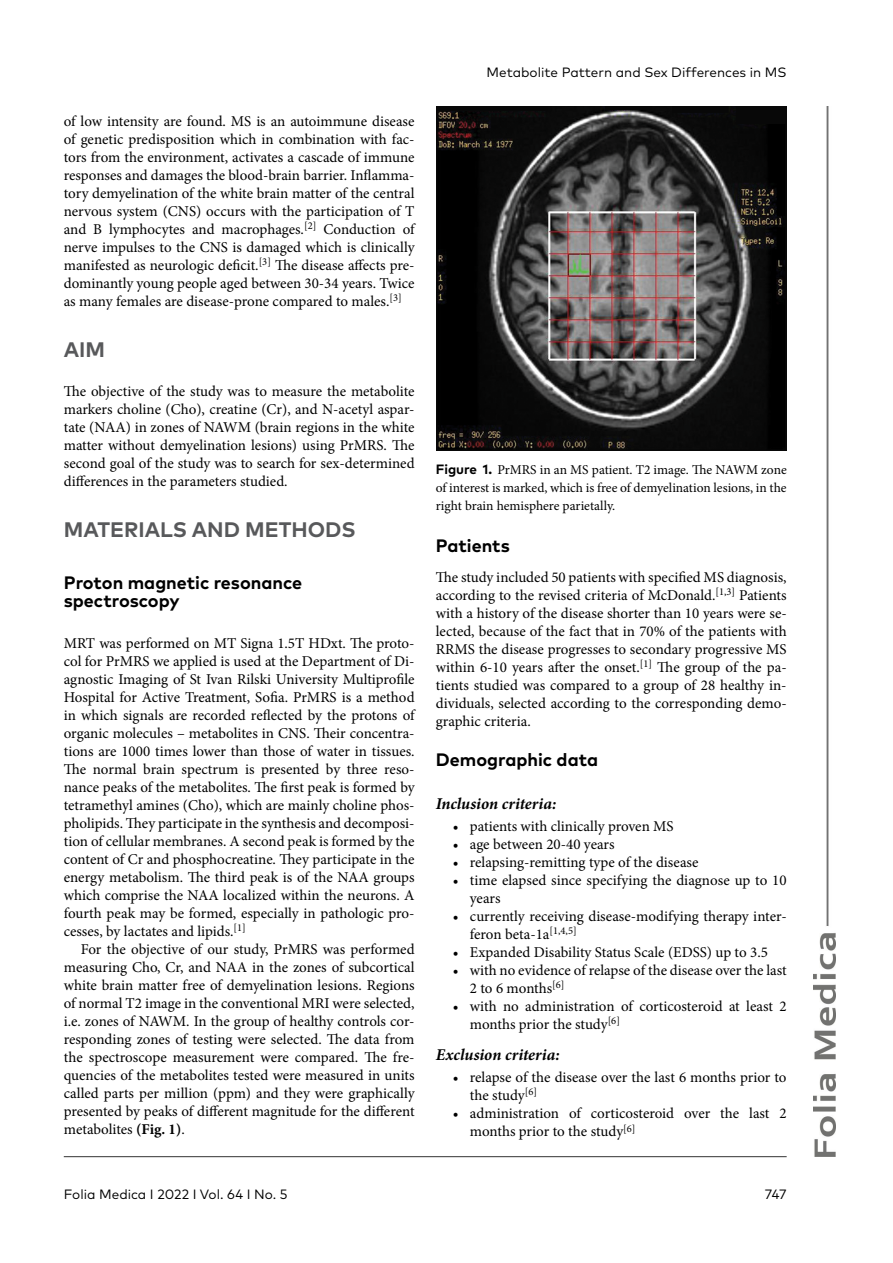
<style>
.page{position:relative;width:893px;height:1263px;background:#fff}
.page>*{position:absolute;margin:0;border:0;box-sizing:border-box;transform-origin:0 0}
.t1{font:700 21px "FF Mark Pro";color:#58595b}
.t2{font:700 18px/18px "FF Mark Pro";color:#000}
.t3{font:italic 700 16.5px "Minion Pro";letter-spacing:.005em;color:#000}
.t4{font:15px/18px "Minion Pro";color:#000}
.t5{font:13.5px/18px "Minion Pro";color:#000;text-align:justify}
.t6{font:13.5px "FF Mark Pro";color:#000}
.s1{font-weight:700}
.s2{font-family:"FF Mark Pro";font-weight:700}
</style>
<div class="page">
<img style="left:813px;top:106px;width:22px;height:1051px">
<hr style="left:64px;top:1156px;width:723px;height:1px;background:#333">
<img style="left:436px;top:106px;width:351px;height:345px">
<p class="t4" style="left:64px;top:112px;width:352px;text-align:justify">of low intensity are found. MS is an autoimmune disease of genetic predisposition which in combination with fac&shy;tors from the environment, activates a cascade of immune responses and damages the blood-brain barrier. Inflamma&shy;tory demyelination of the white brain matter of the central nervous system (CNS) occurs with the participation of T and B lymphocytes and macrophages.<sup>[2]</sup> Conduction of nerve impulses to the CNS is damaged which is clinically manifested as neurologic deficit.<sup>[3]</sup> The disease affects pre&shy;dominantly young people aged between 30-34 years. Twice as many females are disease-prone compared to males.<sup>[3]</sup></p>
<h1 class="t1" style="left:64px;top:333px;width:43px">AIM</h1>
<p class="t4" style="left:64px;top:382px;width:352px;text-align:justify">The objective of the study was to measure the metabolite markers choline (Cho), creatine (Cr), and N-acetyl aspar&shy;tate (NAA) in zones of NAWM (brain regions in the white matter without demyelination lesions) using PrMRS. The second goal of the study was to search for sex-determined differences in the parameters studied.</p>
<h1 class="t1" style="left:64px;top:513px;width:293px">MATERIALS AND METHODS</h1>
<p class="t2" style="left:64px;top:572px;width:240px">Proton magnetic resonance spectroscopy</p>
<p class="t4" style="left:64px;top:634px;width:352px;text-align:justify">MRT was performed on MT Signa 1.5T HDxt. The proto&shy;col for PrMRS we applied is used at the Department of Di&shy;agnostic Imaging of St Ivan Rilski University Multiprofile Hospital for Active Treatment, Sofia. PrMRS is a method in which signals are recorded reflected by the protons of organic molecules – metabolites in CNS. Their concentra&shy;tions are 1000 times lower than those of water in tissues.<br>The normal brain spectrum is presented by three reso&shy;nance peaks of the metabolites. The first peak is formed by tetramethyl amines (Cho), which are mainly choline phos&shy;pholipids. They participate in the synthesis and decomposi&shy;tion of cellular membranes. A second peak is formed by the content of Cr and phosphocreatine. They participate in the energy metabolism. The third peak is of the NAA groups which comprise the NAA localized within the neurons. A fourth peak may be formed, especially in pathologic pro&shy;cesses, by lactates and lipids.<sup>[1]</sup></p>
<p class="t4" style="left:64px;top:940px;width:352px;text-align:justify;text-indent:17px">For the objective of our study, PrMRS was performed measuring Cho, Cr, and NAA in the zones of subcortical white brain matter free of demyelination lesions. Regions of normal Т2 image in the conventional MRI were selected, i.e. zones of NAWM. In the group of healthy controls cor&shy;responding zones of testing were selected. The data from the spectroscope measurement were compared. The fre&shy;quencies of the metabolites tested were measured in units called parts per million (ppm) and they were graphically presented by peaks of different magnitude for the different metabolites <span class="s1">(Fig. 1)</span>.</p>
<p class="t6" style="left:487px;top:62px;width:302px">Metabolite Pattern and Sex Differences in MS</p>
<p class="t5" style="left:436px;top:461px;width:352px"><span class="s2">Figure 1.</span> PrMRS in an MS patient. Т2 image. The NAWM zone of interest is marked, which is free of demyelination lesions, in the right brain hemisphere parietally.</p>
<p class="t2" style="left:436px;top:535px;width:75px">Patients</p>
<p class="t4" style="left:436px;top:569px;width:352px;text-align:justify">The study included 50 patients with specified MS diagnosis, according to the revised criteria of McDonald.<sup>[1,3]</sup> Patients with a history of the disease shorter than 10 years were se&shy;lected, because of the fact that in 70% of the patients with RRMS the disease progresses to secondary progressive MS within 6-10 years after the onset.<sup>[1]</sup> The group of the pa&shy;tients studied was compared to a group of 28 healthy in&shy;dividuals, selected according to the corresponding demo&shy;graphic criteria.</p>
<p class="t2" style="left:436px;top:749px;width:164px">Demographic data</p>
<p class="t3" style="left:436px;top:792px;width:122px">Inclusion criteria:</p>
<p class="t4" style="left:453px;top:818px;width:222px">• patients with clinically proven MS</p>
<p class="t4" style="left:453px;top:836px;width:163px">• age between 20-40 years</p>
<p class="t4" style="left:453px;top:854px;width:247px">• relapsing-remitting type of the disease</p>
<p class="t4" style="left:470px;top:872px;width:318px;text-indent:-17px">• time elapsed since specifying the diagnose up to 10 years</p>
<p class="t4" style="left:470px;top:908px;width:318px;text-indent:-17px">• currently receiving disease-modifying therapy inter&shy;feron beta-1а<sup>[1,4,5]</sup></p>
<p class="t4" style="left:453px;top:944px;width:317px">• Expanded Disability Status Scale (EDSS) up to 3.5</p>
<p class="t4" style="left:470px;top:962px;width:318px;text-indent:-17px">• with no evidence of relapse of the disease over the last<br>2 to 6 months<sup>[6]</sup></p>
<p class="t4" style="left:470px;top:998px;width:318px;text-indent:-17px">• with no administration of corticosteroid at least 2 months prior the study<sup>[6]</sup></p>
<p class="t3" style="left:436px;top:1043px;width:125px">Exclusion criteria:</p>
<p class="t4" style="left:470px;top:1069px;width:318px;text-indent:-17px">• relapse of the disease over the last 6 months prior to the study<sup>[6]</sup></p>
<p class="t4" style="left:470px;top:1105px;width:318px;text-indent:-17px">• administration of corticosteroid over the last 2 months prior to the study<sup>[6]</sup></p>
<p class="t6" style="left:64px;top:1184px;width:225px">Folia Medica I 2022 I Vol. 64 I No. 5</p>
<p class="t6" style="left:765px;top:1184px;width:23px">747</p>
</div>
